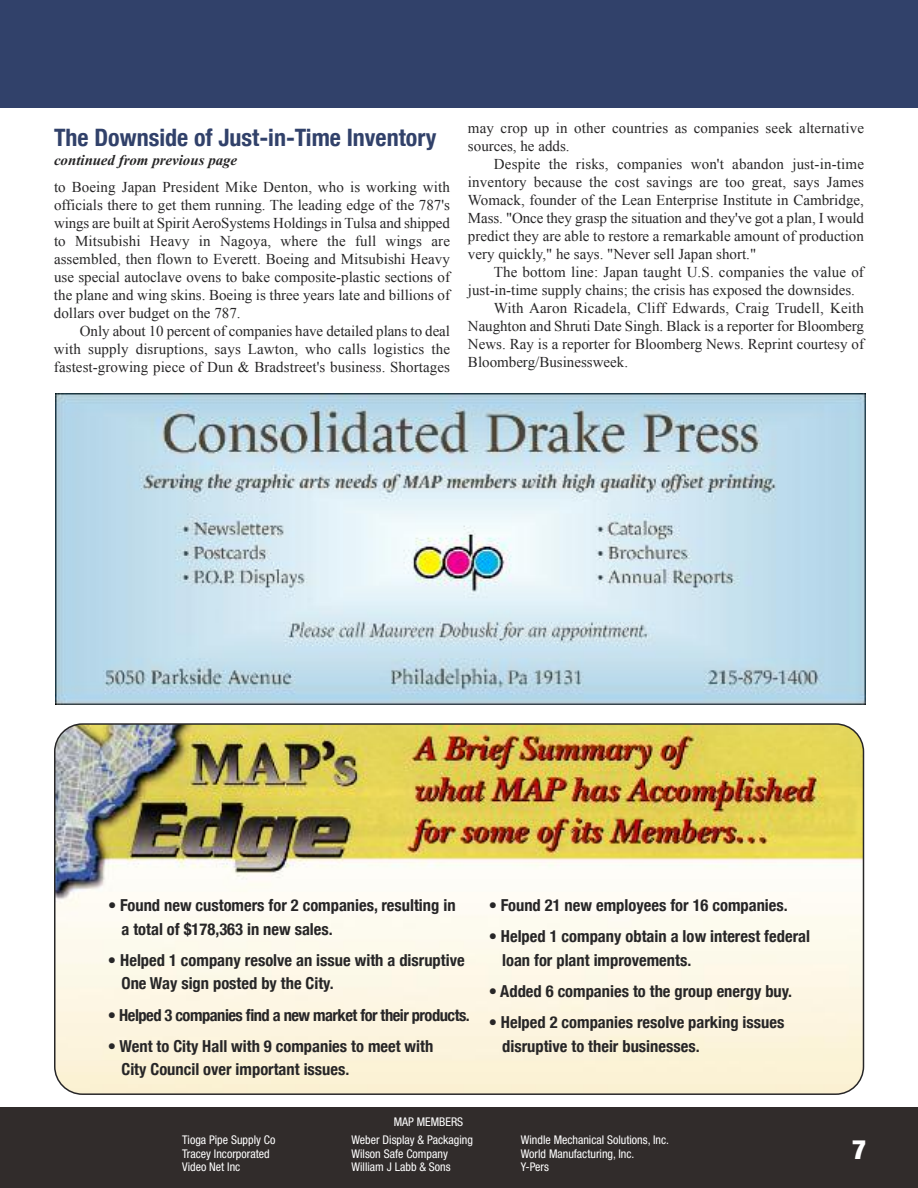
<style>
.page{position:relative;width:918px;height:1188px;background:#fff}
.page>*{position:absolute;margin:0;border:0;box-sizing:border-box;transform-origin:0 0}
.t1{font:900 condensed 27px "Helvetica Neue";color:#fff}
.t2{font:700 condensed 24px "Helvetica Neue";color:#31416a}
.t3{font:700 condensed 16.5px/23.4px "Helvetica Neue";color:#272627}
.t4{font:700 condensed 16.5px "Helvetica Neue";letter-spacing:-.03em;color:#272627}
.t5{font:15px/18px "Times New Roman";color:#272627;text-align:justify}
.t6{font:italic 700 15px "Times New Roman";color:#272627}
.t7{font:condensed 12px/13.6px "Helvetica Neue";color:#fff}
</style>
<div class="page">
<div style="left:0;top:1107px;width:918px;height:81px;background:#312c2b"></div>
<div style="left:0;top:0;width:918px;height:108px;background:#31416a"></div>
<img style="left:54px;top:723px;width:810px;height:372px">
<img style="left:55px;top:394px;width:810px;height:311px">
<h2 class="t2" style="left:54px;top:123px;width:384px">The Downside of Just-in-Time Inventory</h2>
<p class="t6" style="left:54px;top:155px;width:185px">continued from previous page</p>
<p class="t5" style="left:54px;top:178px;width:398px">to Boeing Japan President Mike Denton, who is working with officials there to get them running. The leading edge of the 787's wings are built at Spirit AeroSystems Holdings in Tulsa and shipped to Mitsubishi Heavy in Nagoya, where the full wings are assembled, then flown to Everett. Boeing and Mitsubishi Heavy use special autoclave ovens to bake composite-plastic sections of the plane and wing skins. Boeing is three years late and billions of dollars over budget on the 787.</p>
<p class="t5" style="left:54px;top:322px;width:398px;text-indent:26px">Only about 10 percent of companies have detailed plans to deal with supply disruptions, says Lawton, who calls logistics the fastest-growing piece of Dun &amp; Bradstreet's business. Shortages</p>
<p class="t5" style="left:468px;top:119px;width:398px">may crop up in other countries as companies seek alternative sources, he adds.</p>
<p class="t5" style="left:468px;top:155px;width:398px;text-indent:26px">Despite the risks, companies won't abandon just-in-time inventory because the cost savings are too great, says James Womack, founder of the Lean Enterprise Institute in Cambridge, Mass. "Once they grasp the situation and they've got a plan, I would predict they are able to restore a remarkable amount of production very quickly," he says. "Never sell Japan short."</p>
<p class="t5" style="left:494px;top:263px;width:372px">The bottom line: Japan taught U.S. companies the value of</p>
<p class="t5" style="left:468px;top:281px;width:389px">just-in-time supply chains; the crisis has exposed the downsides.</p>
<p class="t5" style="left:494px;top:299px;width:372px">With Aaron Ricadela, Cliff Edwards, Craig Trudell, Keith</p>
<p class="t5" style="left:468px;top:317px;width:398px">Naughton and Shruti Date Singh. Black is a reporter for Bloomberg</p>
<p class="t5" style="left:468px;top:335px;width:398px">News. Ray is a reporter for Bloomberg News. Reprint courtesy of</p>
<p class="t5" style="left:468px;top:353px;width:162px">Bloomberg/Businessweek.</p>
<p class="t3" style="left:122px;top:893px;width:336px;text-indent:-14px">• Found new customers for 2 companies, resulting in a total of $178,363 in new sales.</p>
<p class="t3" style="left:122px;top:948px;width:345px;text-indent:-14px">• Helped 1 company resolve an issue with a disruptive<br>One Way sign posted by the City.</p>
<p class="t4" style="left:108px;top:1005px;width:363px">• Helped 3 companies find a new market for their products.</p>
<p class="t3" style="left:121px;top:1034px;width:313px;text-indent:-14px">• Went to City Hall with 9 companies to meet with<br>City Council over important issues.</p>
<p class="t7" style="left:394px;top:1116px;width:71px">MAP MEMBERS</p>
<p class="t3" style="left:489px;top:893px;width:301px">• Found 21 new employees for 16 companies.</p>
<p class="t3" style="left:502px;top:925px;width:309px;text-indent:-14px">• Helped 1 company obtain a low interest federal loan for plant improvements.</p>
<p class="t3" style="left:489px;top:979px;width:305px">• Added 6 companies to the group energy buy.</p>
<p class="t3" style="left:502px;top:1011px;width:284px;text-indent:-13px">• Helped 2 companies resolve parking issues disruptive to their businesses.</p>
<p class="t7" style="left:182px;top:1134px;width:95px">Tioga Pipe Supply Co<br>Tracey Incorporated<br>Video Net Inc</p>
<p class="t7" style="left:352px;top:1134px;width:123px">Weber Display &amp; Packaging<br>Wilson Safe Company<br>William J Labb &amp; Sons</p>
<p class="t7" style="left:521px;top:1134px;width:150px">Windle Mechanical Solutions, Inc.<br>World Manufacturing, Inc.<br>Y-Pers</p>
<h1 class="t1" style="left:852px;top:1133px;width:16px">7</h1>
</div>
